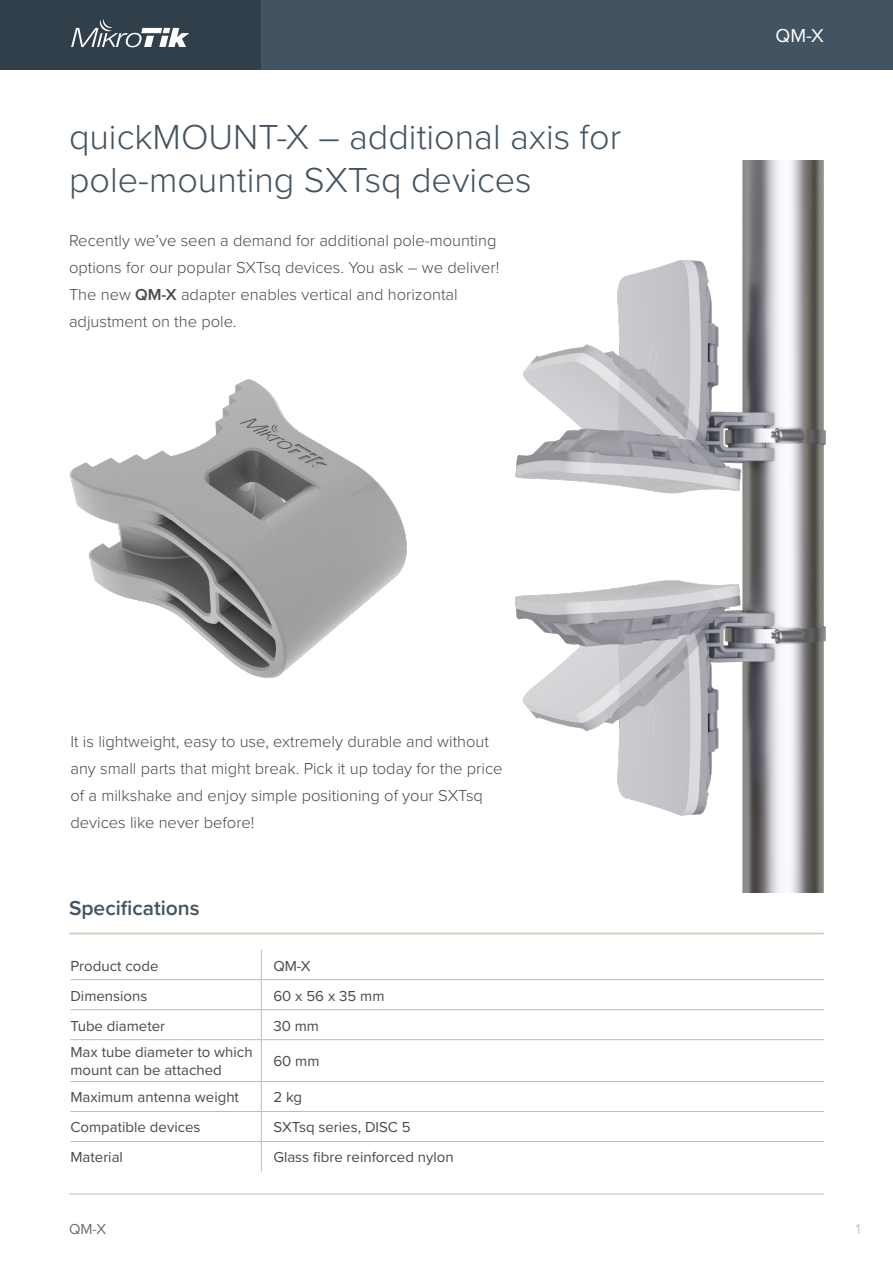
<style>
.page{position:relative;width:893px;height:1263px;background:#fff}
.page>*{position:absolute;margin:0;border:0;box-sizing:border-box;transform-origin:0 0}
.Lielie_virsraksti_20{font:300 36px "Proxima Nova";color:#425361}
.Mazie_virsraksti_201{font:600 21px "Proxima Nova";color:#425361}
.t1{font:19.5px "Proxima Nova";color:#fff}
.Teksts{font:300 16.5px/27px "Proxima Nova";color:#4a4a4a}
.Tabulu_teksts_2019{font:15px/18px "Proxima Nova";color:#4a4a4a}
.t2{font:15px "Proxima Nova";color:#6f7070}
.t3{font:15px "Proxima Nova";color:#c7c8ca}
.s1{font-weight:600}
</style>
<div class="page">
<div style="left:0;top:0;width:893px;height:69px;background:#425361"></div>
<div style="left:0;top:0;width:260px;height:69px;background:#313f4a"></div>
<svg style="left:71px;top:19px;width:118px;height:28px"></svg>
<hr style="left:69px;top:1194px;width:755px;height:1px;background:#bcbdc0">
<img style="left:69px;top:379px;width:338px;height:300px">
<hr style="left:70px;top:979px;width:191px;height:1px;background:#bcbdc0">
<hr style="left:261px;top:979px;width:563px;height:1px;background:#bcbdc0">
<hr style="left:70px;top:1009px;width:191px;height:1px;background:#bcbdc0">
<hr style="left:261px;top:1009px;width:563px;height:1px;background:#bcbdc0">
<svg style="left:261px;top:950px;width:1px;height:89px"></svg>
<hr style="left:70px;top:1039px;width:191px;height:1px;background:#bcbdc0">
<hr style="left:261px;top:1039px;width:563px;height:1px;background:#bcbdc0">
<hr style="left:261px;top:1040px;width:1px;height:41px;background:#bcbdc0">
<hr style="left:70px;top:1081px;width:191px;height:1px;background:#bcbdc0">
<hr style="left:261px;top:1081px;width:563px;height:1px;background:#bcbdc0">
<hr style="left:70px;top:1111px;width:191px;height:1px;background:#bcbdc0">
<hr style="left:261px;top:1111px;width:563px;height:1px;background:#bcbdc0">
<hr style="left:70px;top:1141px;width:191px;height:1px;background:#bcbdc0">
<hr style="left:261px;top:1141px;width:563px;height:1px;background:#bcbdc0">
<svg style="left:261px;top:1082px;width:1px;height:89px"></svg>
<hr style="left:69px;top:932px;width:755px;height:2px;background:#cdd3b6">
<img style="left:515px;top:160px;width:311px;height:733px">
<p class="Lielie_virsraksti_20" style="left:69px;top:110px;width:554px">quickMOUNT-X – additional axis for</p>
<p class="Lielie_virsraksti_20" style="left:69px;top:153px;width:464px">pole-mounting SXTsq devices</p>
<p class="Teksts" style="left:69px;top:226px;width:432px">Recently we’ve seen a demand for additional pole-mounting options for our popular SXTsq devices. You ask – we deliver!<br>The new <span class="s1">QM-X</span> adapter enables vertical and horizontal adjustment on the pole.</p>
<p class="t1" style="left:775px;top:21px;width:50px">QM-X</p>
<p class="Teksts" style="left:70px;top:727px;width:434px">It is lightweight, easy to use, extremely durable and without any small parts that might break. Pick it up today for the price of a milkshake and enjoy simple positioning of your SXTsq devices like never before!</p>
<p class="Mazie_virsraksti_201" style="left:69px;top:892px;width:132px">Specifications</p>
<p class="Tabulu_teksts_2019" style="left:70px;top:956px;width:90px">Product code</p>
<p class="Tabulu_teksts_2019" style="left:273px;top:956px;width:39px">QM-X</p>
<p class="Tabulu_teksts_2019" style="left:70px;top:986px;width:78px">Dimensions</p>
<p class="Tabulu_teksts_2019" style="left:273px;top:986px;width:113px">60 x 56 x 35 mm</p>
<p class="Tabulu_teksts_2019" style="left:70px;top:1016px;width:96px">Tube diameter</p>
<p class="Tabulu_teksts_2019" style="left:273px;top:1016px;width:47px">30 mm</p>
<p class="Tabulu_teksts_2019" style="left:70px;top:1043px;width:184px">Max tube diameter to which mount can be attached</p>
<p class="Tabulu_teksts_2019" style="left:273px;top:1052px;width:48px">60 mm</p>
<p class="Tabulu_teksts_2019" style="left:70px;top:1088px;width:170px">Maximum antenna weight</p>
<p class="Tabulu_teksts_2019" style="left:273px;top:1088px;width:30px">2 kg</p>
<p class="Tabulu_teksts_2019" style="left:70px;top:1118px;width:132px">Compatible devices</p>
<p class="Tabulu_teksts_2019" style="left:273px;top:1118px;width:139px">SXTsq series, DISC 5</p>
<p class="Tabulu_teksts_2019" style="left:70px;top:1148px;width:54px">Material</p>
<p class="Tabulu_teksts_2019" style="left:273px;top:1148px;width:182px">Glass fibre reinforced nylon</p>
<p class="t2" style="left:69px;top:1218px;width:39px">QM-X</p>
<p class="t3" style="left:855px;top:1218px;width:7px">1</p>
</div>
